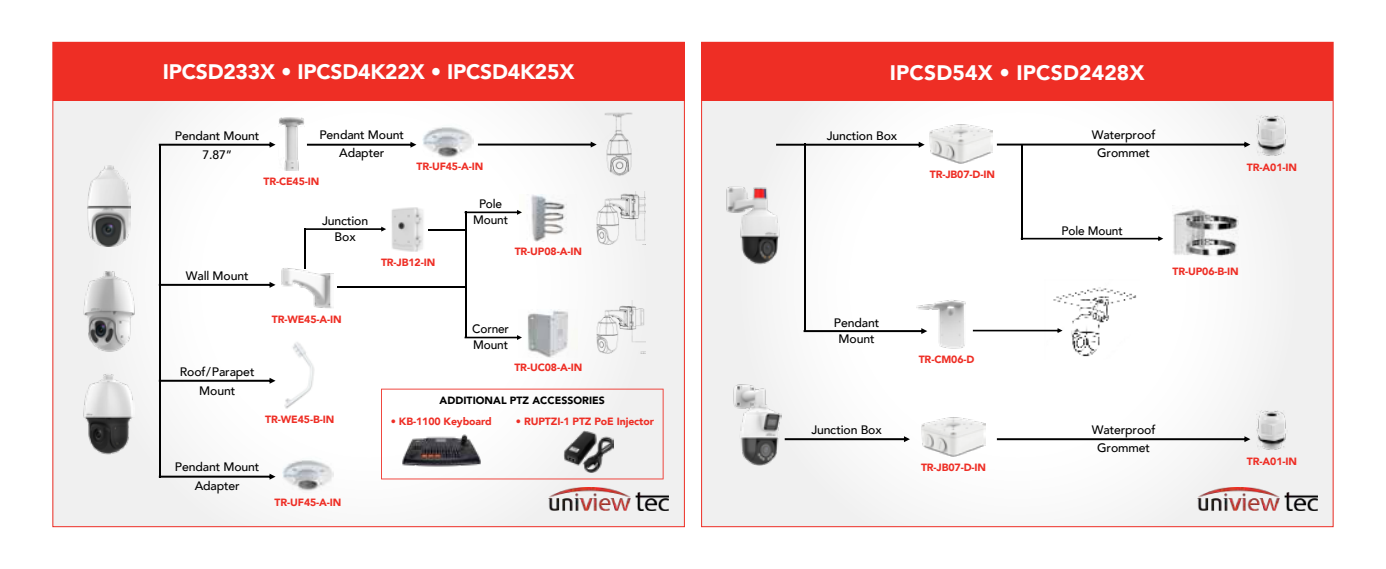
<style>
.page{position:relative;width:1386px;height:569px;background:#fff}
.page>*{position:absolute;margin:0;border:0;box-sizing:border-box;transform-origin:0 0}
.t1{font:900 21px "Avenir";letter-spacing:-.01em;color:#fff}
.t2{font:900 21px "Avenir";letter-spacing:.01em;color:#fff}
.t3{font:500 12.25px/15.8px "Avenir";letter-spacing:-.01em;color:#000;text-align:center}
.t4{font:900 10.5px "Avenir";letter-spacing:-.01em;color:#ee2e25}
.t5{font:900 10.5px "Avenir";letter-spacing:.005em;color:#000}
</style>
<div class="page">
<div style="left:53px;top:42px;width:631px;height:484px;background:#fbfbfb"></div>
<img style="left:549px;top:488px;width:120px;height:23px">
<div style="left:53px;top:42px;width:631px;height:59px;background:#ee2e25"></div>
<div style="left:702px;top:42px;width:631px;height:484px;background:#fbfbfb"></div>
<img style="left:1197px;top:488px;width:120px;height:23px">
<div style="left:702px;top:42px;width:631px;height:59px;background:#ee2e25"></div>
<svg style="left:161px;top:378px;width:115px;height:6px"></svg>
<svg style="left:159px;top:473px;width:117px;height:6px"></svg>
<svg style="left:159px;top:142px;width:117px;height:6px"></svg>
<svg style="left:307px;top:142px;width:109px;height:6px"></svg>
<svg style="left:478px;top:142px;width:119px;height:5px"></svg>
<svg style="left:465px;top:335px;width:54px;height:5px"></svg>
<svg style="left:306px;top:227px;width:79px;height:4px"></svg>
<svg style="left:161px;top:282px;width:115px;height:6px"></svg>
<svg style="left:467px;top:210px;width:53px;height:5px"></svg>
<hr style="left:159px;top:144px;width:2px;height:333px;background:#000">
<hr style="left:304px;top:228px;width:2px;height:40px;background:#000">
<hr style="left:428px;top:229px;width:39px;height:2px;background:#000">
<hr style="left:337px;top:286px;width:130px;height:2px;background:#000">
<hr style="left:465px;top:211px;width:2px;height:127px;background:#000">
<img style="left:602px;top:111px;width:35px;height:66px">
<img style="left:596px;top:191px;width:50px;height:53px">
<img style="left:596px;top:301px;width:50px;height:53px">
<img style="left:279px;top:117px;width:25px;height:53px">
<img style="left:281px;top:268px;width:52px;height:40px">
<img style="left:385px;top:207px;width:38px;height:45px">
<img style="left:520px;top:194px;width:47px;height:47px">
<img style="left:519px;top:310px;width:49px;height:48px">
<svg style="left:381px;top:389px;width:283px;height:90px"></svg>
<img style="left:87px;top:166px;width:43px;height:80px">
<img style="left:81px;top:270px;width:54px;height:82px">
<img style="left:82px;top:372px;width:53px;height:83px">
<img style="left:284px;top:342px;width:30px;height:67px">
<img style="left:282px;top:460px;width:52px;height:31px">
<img style="left:422px;top:127px;width:52px;height:31px">
<svg style="left:785px;top:436px;width:125px;height:6px"></svg>
<svg style="left:776px;top:142px;width:149px;height:6px"></svg>
<svg style="left:997px;top:142px;width:253px;height:5px"></svg>
<svg style="left:973px;top:329px;width:72px;height:3px"></svg>
<svg style="left:804px;top:330px;width:111px;height:3px"></svg>
<svg style="left:1021px;top:236px;width:142px;height:5px"></svg>
<hr style="left:804px;top:144px;width:2px;height:188px;background:#000">
<hr style="left:1021px;top:144px;width:2px;height:95px;background:#000">
<img style="left:733px;top:382px;width:49px;height:83px">
<img style="left:725px;top:185px;width:55px;height:80px">
<img style="left:929px;top:124px;width:63px;height:39px">
<img style="left:922px;top:417px;width:63px;height:39px">
<img style="left:1256px;top:116px;width:32px;height:40px">
<svg style="left:997px;top:436px;width:253px;height:6px"></svg>
<img style="left:1256px;top:410px;width:32px;height:41px">
<img style="left:915px;top:300px;width:51px;height:49px">
<img style="left:1045px;top:287px;width:91px;height:70px">
<img style="left:1173px;top:209px;width:66px;height:48px">
<h1 class="t1" style="left:163px;top:54px;width:413px">IPCSD233X • IPCSD4K22X • IPCSD4K25X</h1>
<h1 class="t2" style="left:890px;top:54px;width:256px">IPCSD54X • IPCSD2428X</h1>
<p class="t3" style="left:175px;top:126px;width:86px;line-height:19.2px">Pendant Mount<br>7.87”</p>
<p class="t3" style="left:319px;top:126px;width:86px;line-height:17.5px">Pendant Mount<br>Adapter</p>
<p class="t4" style="left:263px;top:173px;width:58px">TR-CE45-IN</p>
<p class="t3" style="left:322px;top:212px;width:48px">Junction<br>Box</p>
<p class="t4" style="left:416px;top:158px;width:68px">TR-UF45-A-IN</p>
<p class="t3" style="left:473px;top:195px;width:36px">Pole<br>Mount</p>
<p class="t4" style="left:515px;top:242px;width:69px">TR-UP08-A-IN</p>
<p class="t3" style="left:186px;top:267px;width:64px">Wall Mount</p>
<p class="t4" style="left:272px;top:310px;width:71px">TR-WE45-A-IN</p>
<p class="t3" style="left:180px;top:361px;width:76px;line-height:19.2px">Roof/Parapet<br>Mount</p>
<p class="t4" style="left:265px;top:410px;width:71px">TR-WE45-B-IN</p>
<p class="t3" style="left:175px;top:456px;width:86px;line-height:19.2px">Pendant Mount<br>Adapter</p>
<p class="t4" style="left:275px;top:493px;width:68px">TR-UF45-A-IN</p>
<p class="t4" style="left:381px;top:253px;width:56px">TR-JB12-IN</p>
<p class="t3" style="left:472px;top:320px;width:38px;text-align:left">Corner<br>Mount</p>
<p class="t4" style="left:514px;top:358px;width:69px">TR-UC08-A-IN</p>
<p class="t5" style="left:440px;top:392px;width:167px">ADDITIONAL PTZ ACCESSORIES</p>
<p class="t4" style="left:391px;top:412px;width:103px">• KB-1100 Keyboard</p>
<p class="t4" style="left:516px;top:412px;width:140px">• RUPTZI-1 PTZ PoE Injector</p>
<p class="t3" style="left:827px;top:127px;width:72px">Junction Box</p>
<p class="t4" style="left:930px;top:166px;width:67px">TR-JB07-D-IN</p>
<p class="t3" style="left:834px;top:314px;width:47px">Pendant<br>Mount</p>
<p class="t3" style="left:811px;top:421px;width:72px">Junction Box</p>
<p class="t4" style="left:919px;top:350px;width:57px">TR-CM06-D</p>
<p class="t4" style="left:921px;top:458px;width:67px">TR-JB07-D-IN</p>
<p class="t3" style="left:1092px;top:126px;width:65px;line-height:17.5px">Waterproof<br>Grommet</p>
<p class="t4" style="left:1247px;top:158px;width:52px">TR-A01-IN</p>
<p class="t3" style="left:1062px;top:222px;width:63px">Pole Mount</p>
<p class="t4" style="left:1172px;top:262px;width:68px">TR-UP06-B-IN</p>
<p class="t3" style="left:1092px;top:420px;width:65px;line-height:17.5px">Waterproof<br>Grommet</p>
<p class="t4" style="left:1247px;top:452px;width:52px">TR-A01-IN</p>
</div>
